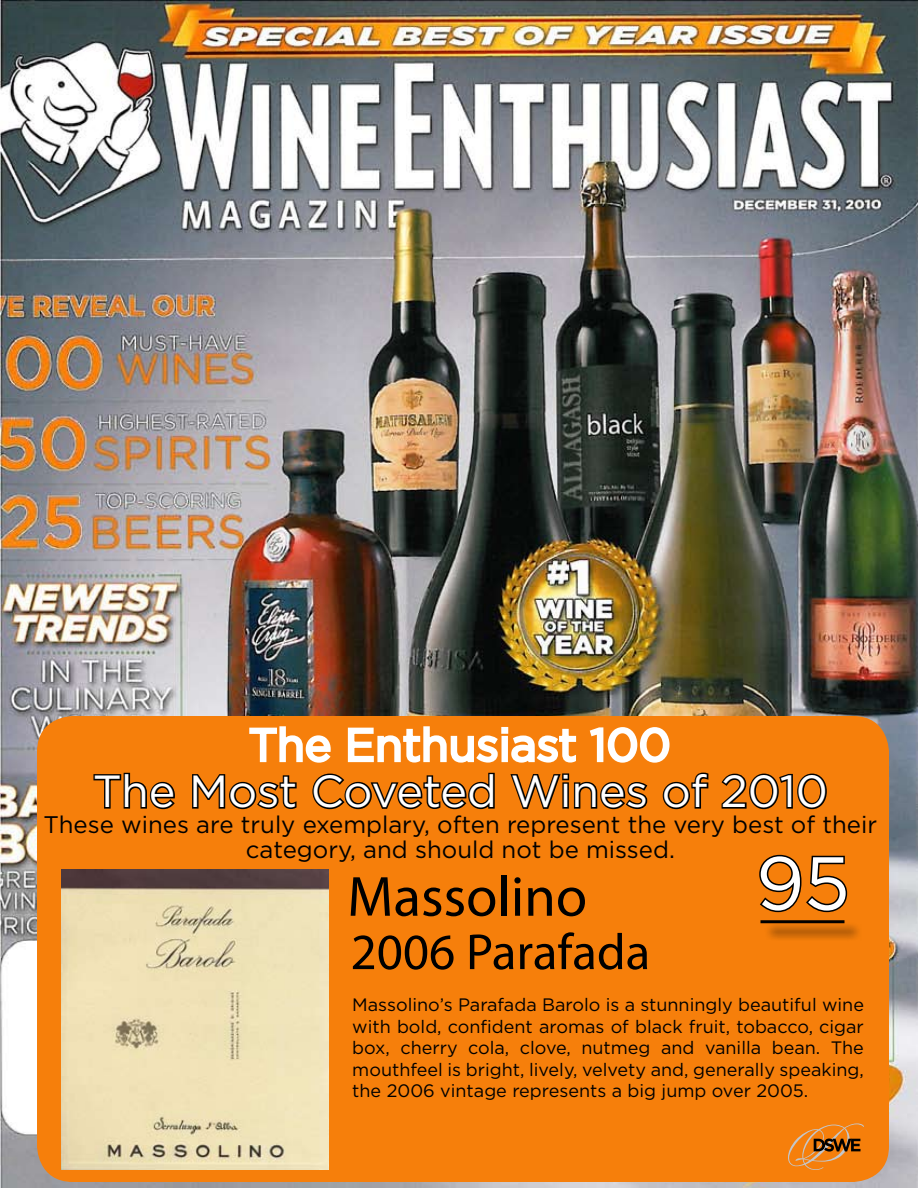
<style>
.page{position:relative;width:918px;height:1188px;background:#fff}
.page>*{position:absolute;margin:0;border:0;box-sizing:border-box;transform-origin:0 0}
.t1{font:75px "Gotham";color:#fff}
.t2{font:57px "Myriad Pro";color:#000}
.t3{font:51px "Myriad Pro";color:#000}
.t4{font:45px/46.5px "Gotham";color:#fff;text-align:center}
.t5{font:24px/25.5px "Gotham";color:#000;text-align:center}
.t6{font:18px/21.6px "Gotham";color:#000;text-align:justify}
</style>
<div class="page">
<img style="left:0;top:0;width:918px;height:1188px">
<div style="left:37px;top:716px;width:852px;height:466px;background:#f67f0b;border-radius:36px"></div>
<svg style="left:788px;top:1123px;width:76px;height:47px"></svg>
<svg style="left:249px;top:726px;width:82px;height:37px"></svg>
<svg style="left:347px;top:726px;width:151px;height:37px"></svg>
<div style="left:501px;top:727px;width:7px;height:7px;border:3px solid #fff"></div>
<div style="left:502px;top:736px;width:6px;height:26px;border:3px solid #fff"></div>
<svg style="left:511px;top:728px;width:66px;height:35px"></svg>
<svg style="left:589px;top:727px;width:81px;height:36px"></svg>
<svg style="left:93px;top:772px;width:82px;height:38px"></svg>
<svg style="left:192px;top:774px;width:105px;height:36px"></svg>
<svg style="left:312px;top:772px;width:183px;height:38px"></svg>
<svg style="left:510px;top:774px;width:53px;height:35px"></svg>
<div style="left:562px;top:773px;width:7px;height:7px;border:3px solid #000"></div>
<div style="left:562px;top:782px;width:7px;height:27px;border:3px solid #000"></div>
<svg style="left:573px;top:781px;width:75px;height:29px"></svg>
<svg style="left:662px;top:772px;width:47px;height:38px"></svg>
<svg style="left:721px;top:773px;width:106px;height:37px"></svg>
<svg style="left:759px;top:854px;width:89px;height:59px"></svg>
<div style="left:763px;top:922px;width:99px;height:20px;background:#000;opacity:.75"></div>
<hr style="left:760px;top:920px;width:84px;height:3px;background:#000">
<img style="left:62px;top:869px;width:266px;height:301px">
<h3 class="t4" style="left:93px;top:721px;width:737px">The Enthusiast 100<br>The Most Coveted Wines of 2010</h3>
<h3 class="t5" style="left:44px;top:811px;width:835px">These wines are truly exemplary, often represent the very best of their category, and should not be missed.</h3>
<h2 class="t2" style="left:347px;top:861px;width:241px">Massolino</h2>
<h3 class="t3" style="left:351px;top:921px;width:301px">2006 Parafada</h3>
<p class="t6" style="left:352px;top:994px;width:513px">Massolino’s Parafada Barolo is a stunningly beautiful wine with bold, confident aromas of black fruit, tobacco, cigar box, cherry cola, clove, nutmeg and vanilla bean. The mouthfeel is bright, lively, velvety and, generally speaking, the 2006 vintage represents a big jump over 2005.</p>
<h1 class="t1" style="left:756px;top:842px;width:96px">95</h1>
</div>
